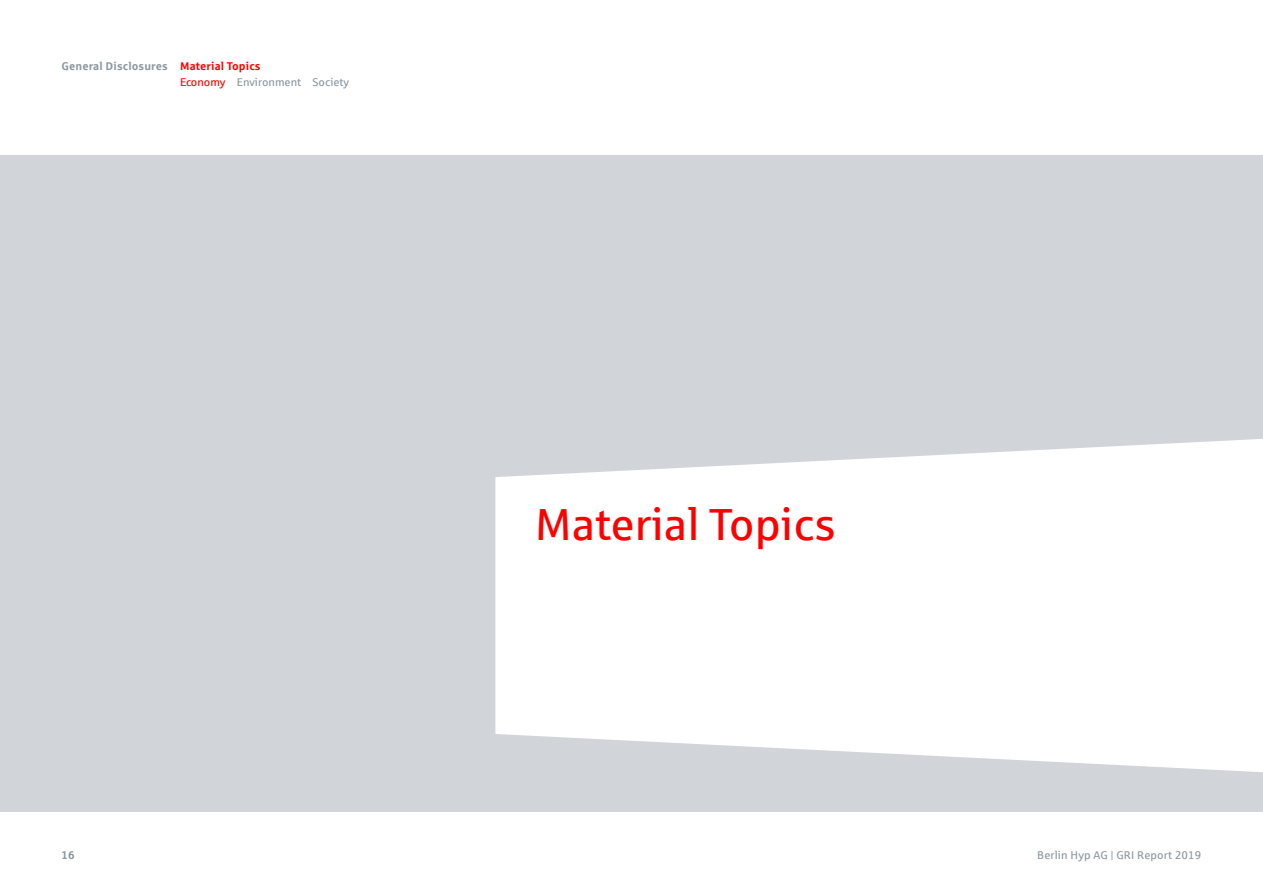
<style>
.page{position:relative;width:1263px;height:893px;background:#fff}
.page>*{position:absolute;margin:0;border:0;box-sizing:border-box;transform-origin:0 0}
.t1{font:45px "Sparkasse Rg";color:#f00}
.t2{font:700 11.25px/15.8px "Sparkasse Rg";letter-spacing:.01em;color:#8c97a1}
.t3{font:11.25px "Sparkasse Rg";letter-spacing:.01em;color:#8c97a1}
.s1{color:#f00}
.s2{font-weight:400;color:#f00}
.s3{font-weight:400}
</style>
<div class="page">
<div style="left:0;top:155px;width:1263px;height:656px;background:#d1d5da"></div>
<svg style="left:495px;top:439px;width:768px;height:333px;fill:#fff"></svg>
<p class="t2" style="left:180px;top:58px;width:171px;text-indent:-118px">General Disclosures <span class="s1">Material Topics<br></span><span class="s2">Economy</span> <span class="s3">Environment Society</span></p>
<h1 class="t1" style="left:535px;top:497px;width:302px">Material Topics</h1>
<p class="t2" style="left:62px;top:847px;width:15px">16</p>
<p class="t3" style="left:1037px;top:848px;width:166px">Berlin Hyp AG | GRI Report 2019</p>
</div>
